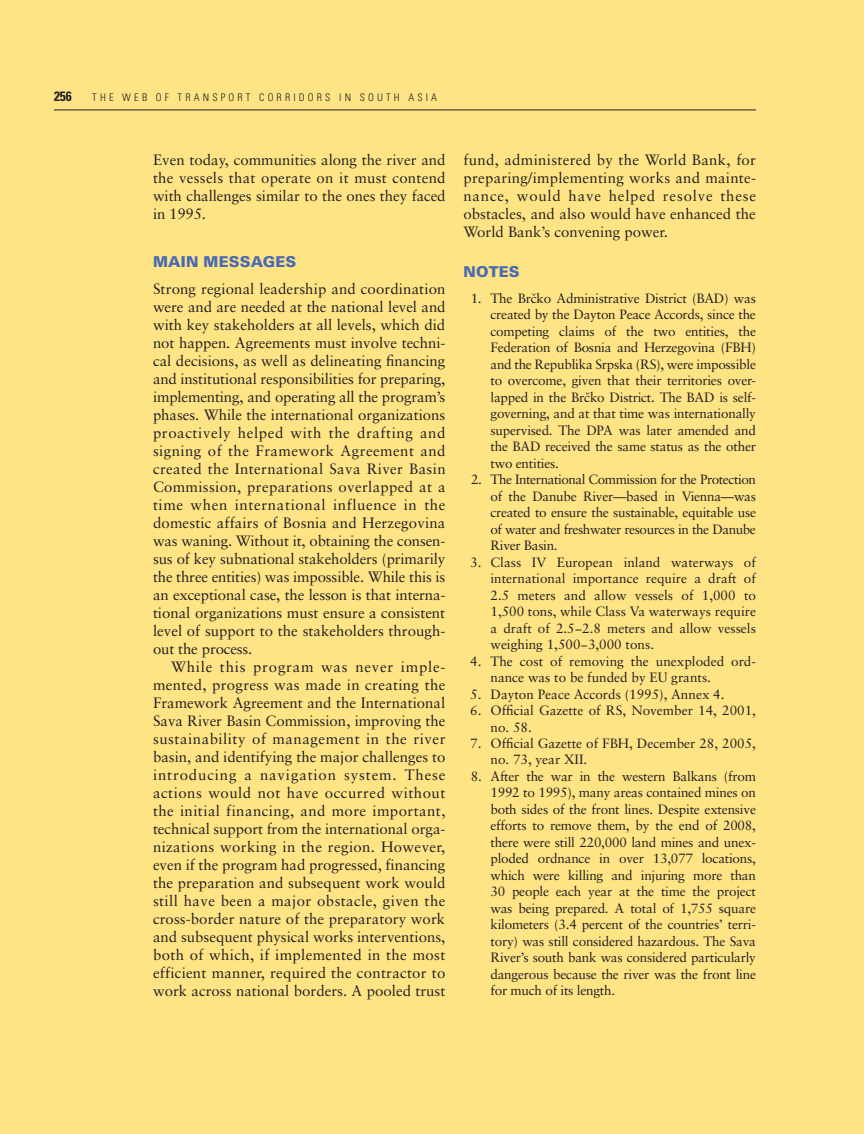
<style>
.page{position:relative;width:864px;height:1134px;background:#ffe485}
.page>*{position:absolute;margin:0;border:0;box-sizing:border-box;transform-origin:0 0}
.t1{font:15px/18px "Sabon";color:#231f20;text-align:justify}
.t2{font:900 15px "Univers";letter-spacing:.01em;color:#4a6ab2}
.t3{font:13.5px/16.5px "Sabon";color:#231f20;text-align:justify}
.t4{font:700 condensed 13.5px "Univers";color:#231f20}
.t5{font:300 condensed 10.5px "Univers";color:#231f20}
</style>
<div class="page">
<hr style="left:54px;top:110px;width:702px;height:1px;background:#231f20">
<p class="t4" style="left:54px;top:88px;width:19px">256</p>
<p class="t5" style="left:92px;top:91px;width:8px">THE</p>
<p class="t5" style="left:122px;top:91px;width:10px">WEB</p>
<p class="t5" style="left:156px;top:91px;width:8px">OF</p>
<p class="t5" style="left:178px;top:91px;width:35px">TR ANSPORT</p>
<p class="t5" style="left:259px;top:91px;width:18px">C ORRIDORS</p>
<p class="t5" style="left:339px;top:91px;width:7px">IN</p>
<p class="t5" style="left:360px;top:91px;width:9px">SOUTH</p>
<p class="t5" style="left:408px;top:91px;width:30px">ASI A</p>
<p class="t1" style="left:153px;top:150px;width:294px">Even today, communities along the river and the vessels that operate on it must contend with challenges similar to the ones they faced in 1995.</p>
<p class="t2" style="left:153px;top:252px;width:145px">MAIN MESSAGES</p>
<p class="t1" style="left:153px;top:279px;width:294px">Strong regional leadership and coordination were and are needed at the national level and with key stakeholders at all levels, which did not happen. Agreements must involve techni&shy;cal decisions, as well as delineating financing and institutional responsibilities for preparing, implementing, and operating all the program’s phases. While the international organizations proactively helped with the drafting and signing of the Framework Agreement and created the International Sava River Basin Commission, preparations overlapped at a time when international influence in the domestic affairs of Bosnia and Herzegovina was waning. Without it, obtaining the consen&shy;sus of key subnational stakeholders (primarily the three entities) was impossible. While this is an exceptional case, the lesson is that interna&shy;tional organizations must ensure a consistent level of support to the stakeholders through&shy;out the process.</p>
<p class="t1" style="left:153px;top:657px;width:294px;text-indent:18px">While this program was never imple&shy;mented, progress was made in creating the Framework Agreement and the International Sava River Basin Commission, improving the sustainability of management in the river basin, and identifying the major challenges to introducing a navigation system. These actions would not have occurred without the initial financing, and more important, technical support from the international orga&shy;nizations working in the region. However, even if the program had progressed, financing the preparation and subsequent work would still have been a major obstacle, given the cross-border nature of the preparatory work and subsequent physical works interventions, both of which, if implemented in the most efficient manner, required the contractor to work across national borders. A pooled trust</p>
<p class="t1" style="left:464px;top:150px;width:294px">fund, administered by the World Bank, for preparing/implementing works and mainte&shy;nance, would have helped resolve these obstacles, and also would have enhanced the World Bank’s convening power.</p>
<p class="t2" style="left:464px;top:262px;width:58px">NOTES</p>
<p class="t3" style="left:491px;top:289px;width:267px;text-indent:-20px">1. The Brcˇko Administrative District (BAD) was created by the Dayton Peace Accords, since the competing claims of the two entities, the Federation of Bosnia and Herzegovina (FBH) and the Republika Srpska (RS), were impossible to overcome, given that their territories over&shy;lapped in the Brcˇko District. The BAD is self&shy;governing, and at that time was internationally supervised. The DPA was later amended and the BAD received the same status as the other two entities.</p>
<p class="t3" style="left:491px;top:471px;width:267px;text-indent:-19px">2. The International Commission for the Protection of the Danube River—based in Vienna—was created to ensure the sustainable, equitable use of water and freshwater resources in the Danube River Basin.</p>
<p class="t3" style="left:491px;top:553px;width:267px;text-indent:-20px">3. Class IV European inland waterways of international importance require a draft of 2.5 meters and allow vessels of 1,000 to 1,500 tons, while Class Va waterways require a draft of 2.5−2.8 meters and allow vessels weighing 1,500−3,000 tons.</p>
<p class="t3" style="left:491px;top:652px;width:267px;text-indent:-20px">4. The cost of removing the unexploded ord&shy;nance was to be funded by EU grants.</p>
<p class="t3" style="left:470px;top:685px;width:256px">5. Dayton Peace Accords (1995), Annex 4.</p>
<p class="t3" style="left:491px;top:702px;width:267px;text-indent:-20px">6. Official Gazette of RS, November 14, 2001, no. 58.</p>
<p class="t3" style="left:491px;top:735px;width:267px;text-indent:-20px">7. Official Gazette of FBH, December 28, 2005, no. 73, year XII.</p>
<p class="t3" style="left:491px;top:768px;width:267px;text-indent:-20px">8. After the war in the western Balkans (from 1992 to 1995), many areas contained mines on both sides of the front lines. Despite extensive efforts to remove them, by the end of 2008, there were still 220,000 land mines and unex&shy;ploded ordnance in over 13,077 locations, which were killing and injuring more than 30 people each year at the time the project was being prepared. A total of 1,755 square kilometers (3.4 -percent of the countries’ terri&shy;tory) was still considered hazardous. The Sava River’s south bank was considered particularly dangerous because the river was the front line for much of its length.</p>
</div>
